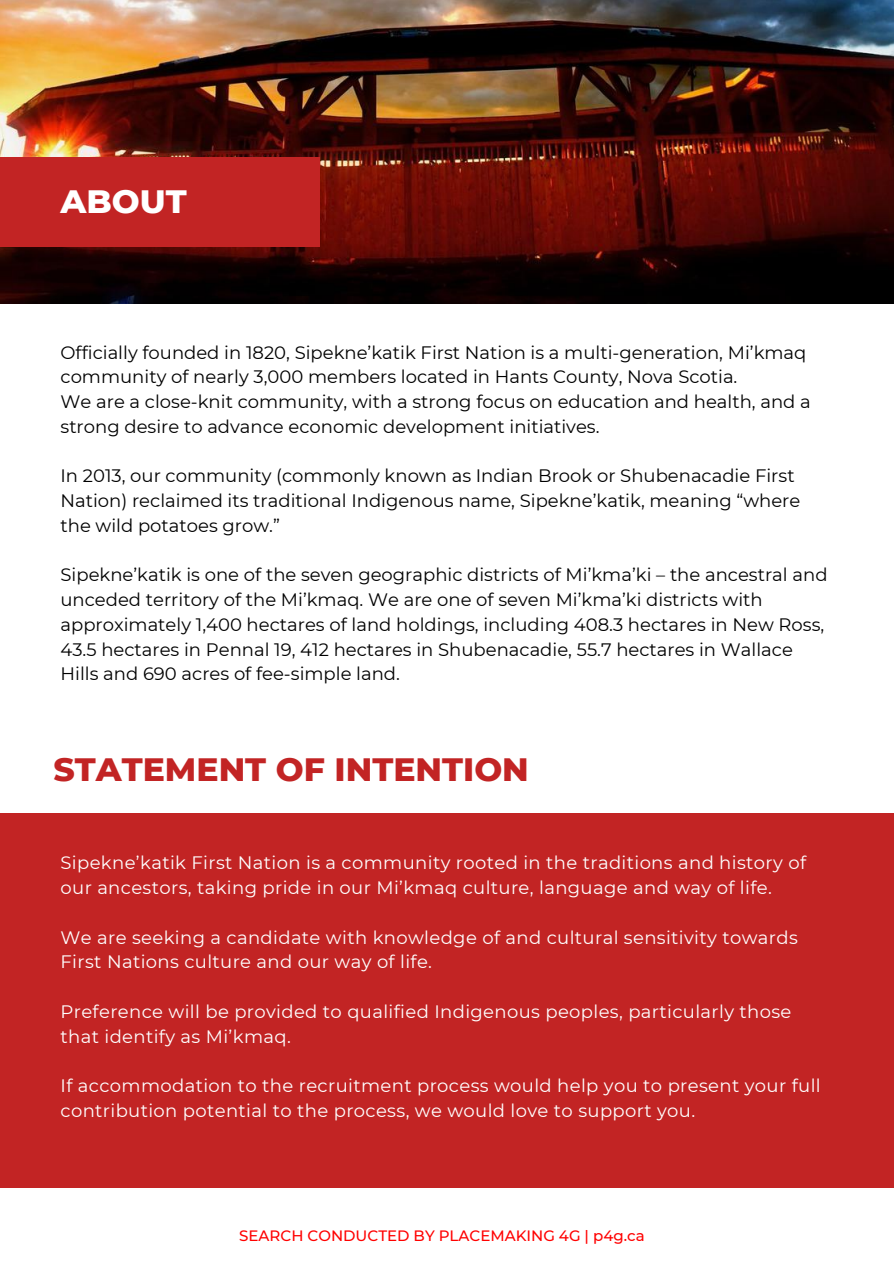
<style>
.page{position:relative;width:894px;height:1264px;background:#fff}
.page>*{position:absolute;margin:0;border:0;box-sizing:border-box;transform-origin:0 0}
.t1{font:800 33px "Montserrat";color:#c22424}
.t2{font:800 33px "Montserrat";color:#fff}
.t3{font:18px/24.8px "Montserrat";color:#000}
.t4{font:18px/24.8px "Montserrat";letter-spacing:.02em;color:#fff}
.t5{font:500 15px "Montserrat";color:#ff0100}
</style>
<div class="page">
<div style="left:0;top:813px;width:893px;height:375px;background:#c22424"></div>
<img style="left:0;top:0;width:893px;height:304px">
<div style="left:0;top:158px;width:319px;height:89px;background:#c22424"></div>
<h1 class="t2" style="left:60px;top:181px;width:128px">ABOUT</h1>
<p class="t3" style="left:60px;top:340px;width:751px">Officially founded in 1820, Sipekne’katik First Nation is a multi-generation, Mi’kmaq community of nearly 3,000 members located in Hants County, Nova Scotia.<br>We are a close-knit community, with a strong focus on education and health, and a strong desire to advance economic development initiatives.</p>
<p class="t3" style="left:60px;top:463px;width:741px">In 2013, our community (commonly known as Indian Brook or Shubenacadie First<br>Nation) reclaimed its traditional Indigenous name, Sipekne’katik, meaning “where the wild potatoes grow.”</p>
<p class="t3" style="left:60px;top:562px;width:768px">Sipekne’katik is one of the seven geographic districts of Mi’kma’ki – the ancestral and unceded territory of the Mi’kmaq. We are one of seven Mi’kma’ki districts with approximately 1,400 hectares of land holdings, including 408.3 hectares in New Ross, 43.5 hectares in Pennal 19, 412 hectares in Shubenacadie, 55.7 hectares in Wallace Hills and 690 acres of fee-simple land.</p>
<h1 class="t1" style="left:53px;top:749px;width:476px">STATEMENT OF INTENTION</h1>
<p class="t4" style="left:60px;top:850px;width:746px">Sipekne’katik First Nation is a community rooted in the traditions and history of our ancestors, taking pride in our Mi’kmaq culture, language and way of life.</p>
<p class="t4" style="left:60px;top:924px;width:738px">We are seeking a candidate with knowledge of and cultural sensitivity towards<br>First Nations culture and our way of life.</p>
<p class="t4" style="left:60px;top:998px;width:732px">Preference will be provided to qualified Indigenous peoples, particularly those that identify as Mi’kmaq.</p>
<p class="t4" style="left:60px;top:1073px;width:761px">If accommodation to the recruitment process would help you to present your full contribution potential to the process, we would love to support you.</p>
<p class="t5" style="left:239px;top:1226px;width:407px">SEARCH CONDUCTED BY PLACEMAKING 4G | p4g.ca</p>
</div>
